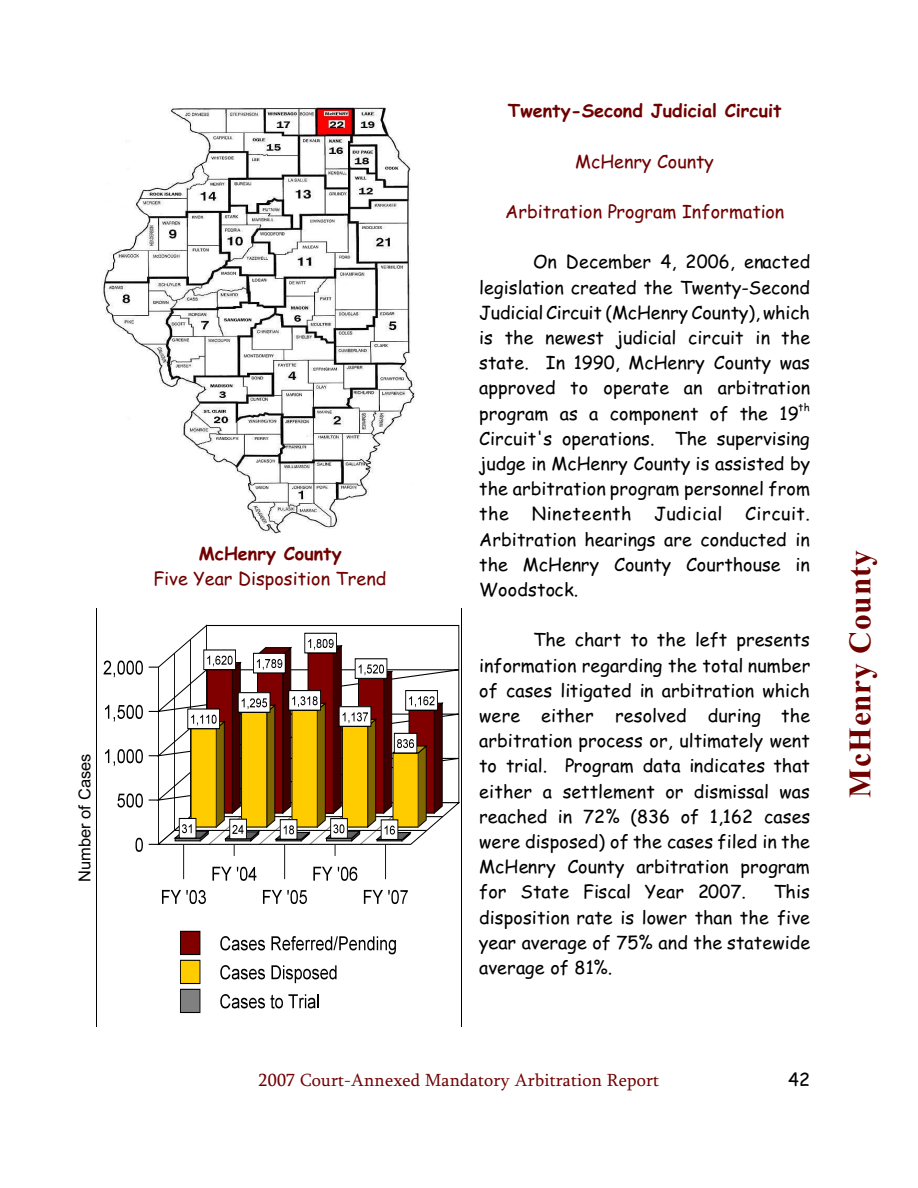
<style>
.page{position:relative;width:918px;height:1188px;background:#fff}
.page>*{position:absolute;margin:0;border:0;box-sizing:border-box;transform-origin:0 0}
.t1{font:700 31.35px "Times New Roman";letter-spacing:.03em;color:#700000}
.t2{font:18px/25.2px "Comic Sans MS";letter-spacing:.005em;color:#000;text-align:justify}
.t3{font:18px "Comic Sans MS";color:#700000}
.t4{font:italic 18px "Sylfaen";letter-spacing:.01em;color:#700000}
.t5{font:700 18px "Comic Sans MS";color:#700000}
.t6{font:18px "Comic Sans MS";letter-spacing:.03em;color:#000}
.t7{font:16.5px "Arial";color:#000}
.t8{font:10.5px "Comic Sans MS";color:#000}
</style>
<div class="page">
<img style="left:102px;top:108px;width:313px;height:426px">
<hr style="left:183px;top:844px;width:1px;height:35px;background:#000">
<svg style="left:162px;top:890px;width:44px;height:14px"></svg>
<svg style="left:212px;top:867px;width:44px;height:14px"></svg>
<hr style="left:284px;top:844px;width:1px;height:35px;background:#000">
<svg style="left:263px;top:890px;width:44px;height:14px"></svg>
<svg style="left:313px;top:867px;width:44px;height:14px"></svg>
<hr style="left:385px;top:844px;width:1px;height:35px;background:#000">
<svg style="left:364px;top:890px;width:44px;height:14px"></svg>
<svg style="left:136px;top:838px;width:7px;height:14px"></svg>
<svg style="left:118px;top:793px;width:25px;height:15px"></svg>
<svg style="left:105px;top:749px;width:38px;height:17px"></svg>
<svg style="left:105px;top:705px;width:38px;height:17px"></svg>
<svg style="left:149px;top:625px;width:311px;height:231px"></svg>
<svg style="left:104px;top:661px;width:39px;height:16px"></svg>
<div style="left:180px;top:931px;width:20px;height:24px;background:#800000"></div>
<div style="left:180px;top:931px;width:20px;height:24px;border:1px solid #000"></div>
<svg style="left:220px;top:936px;width:45px;height:14px"></svg>
<svg style="left:271px;top:936px;width:125px;height:18px"></svg>
<div style="left:180px;top:960px;width:20px;height:24px;background:#fc0"></div>
<div style="left:180px;top:960px;width:20px;height:24px;border:1px solid #000"></div>
<svg style="left:220px;top:965px;width:45px;height:14px"></svg>
<svg style="left:271px;top:965px;width:66px;height:18px"></svg>
<div style="left:180px;top:989px;width:20px;height:24px;background:#808080"></div>
<div style="left:180px;top:989px;width:20px;height:24px;border:1px solid #000"></div>
<svg style="left:220px;top:994px;width:45px;height:14px"></svg>
<svg style="left:271px;top:994px;width:48px;height:14px"></svg>
<p class="t7" style="left:79px;top:882px;width:130px;rotate:-90deg">Number of Cases</p>
<p class="t5" style="left:199px;top:546px;width:144px">McHenry County</p>
<p class="t3" style="left:153px;top:571px;width:235px">Five Year Disposition Trend</p>
<p class="t5" style="left:508px;top:103px;width:275px">Twenty-Second Judicial Circuit</p>
<p class="t3" style="left:575px;top:153px;width:140px">McHenry County</p>
<p class="t3" style="left:505px;top:204px;width:281px">Arbitration Program Information</p>
<p class="t2" style="left:479px;top:251px;width:333px;text-indent:54px">On December 4, 2006, enacted legislation created the Twenty-Second Judicial Circuit (McHenry County), which is the newest judicial circuit in the state. In 1990, McHenry County was approved to operate an arbitration program as a component of the 19</p>
<p class="t8" style="left:799px;top:403px;width:13px">th</p>
<p class="t2" style="left:479px;top:428px;width:332px">Circuit's operations. The supervising judge in McHenry County is assisted by the arbitration program personnel from the</p>
<p class="t6" style="left:532px;top:506px;width:192px">Nineteenth Judicial</p>
<p class="t2" style="left:479px;top:503px;width:332px;text-indent:266px">Circuit.<br>Arbitration hearings are conducted in the McHenry County Courthouse in Woodstock.</p>
<p class="t2" style="left:479px;top:629px;width:333px;text-indent:54px">The chart to the left presents information regarding the total number of cases litigated in arbitration which were either resolved during the arbitration process or, ultimately went to trial. Program data indicates that either a settlement or dismissal was reached in 72% (836 of 1,162 cases were disposed) of the cases filed in the McHenry County arbitration program for State Fiscal Year 2007.</p>
<p class="t2" style="left:479px;top:881px;width:333px;text-indent:294px">This disposition rate is lower than the five year average of 75% and the statewide average of 81%.</p>
<p class="t4" style="left:259px;top:1072px;width:402px">2007 Court-Annexed Mandatory Arbitration Report</p>
<p class="t2" style="left:788px;top:1068px;width:23px">42</p>
<h1 class="t1" style="left:849px;top:798px;width:249px;rotate:-90deg">McHenry County</h1>
</div>
